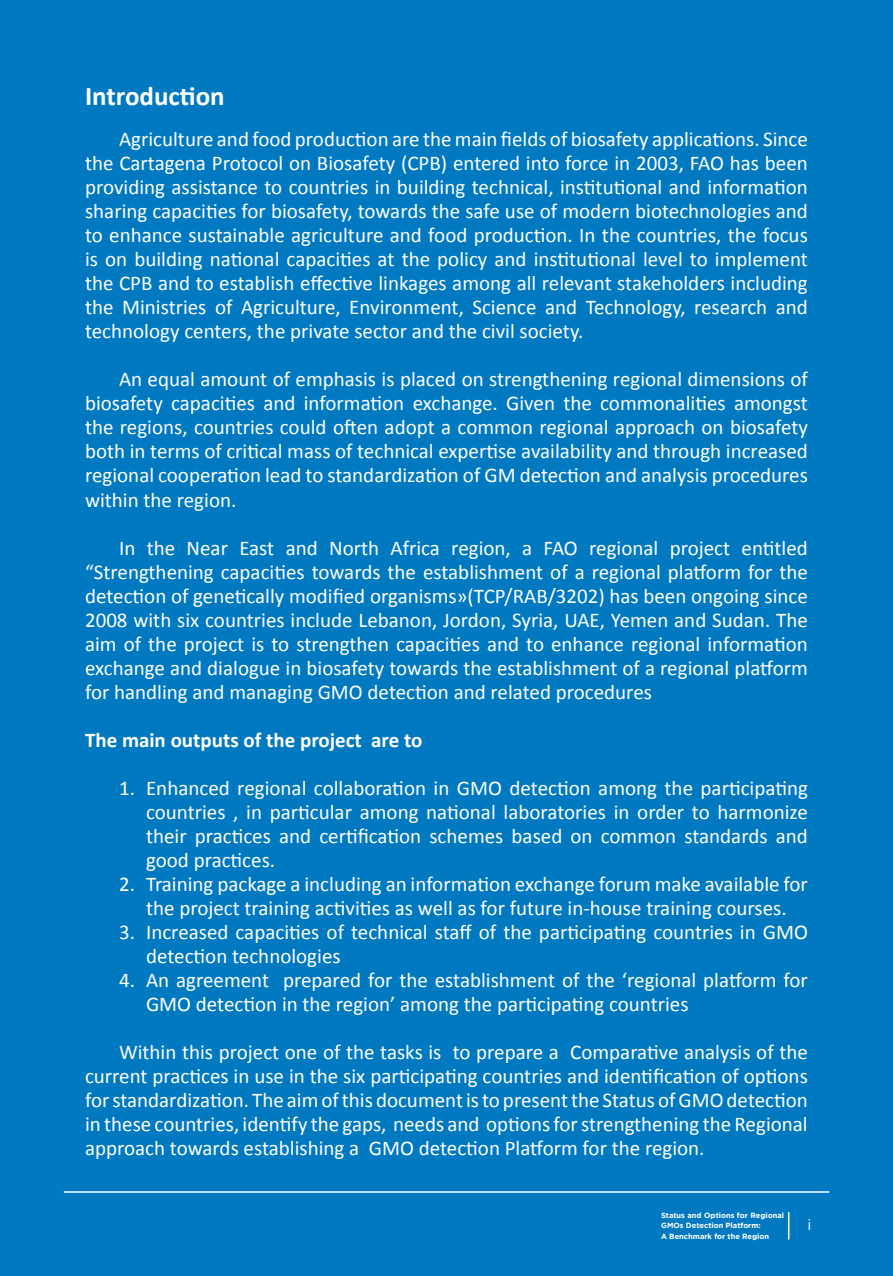
<style>
.page{position:relative;width:893px;height:1276px;background:#0079c1}
.page>*{position:absolute;margin:0;border:0;box-sizing:border-box;transform-origin:0 0}
.t1{font:700 27px "Calibri";color:#fff}
.t2{font:21px/24px "Calibri";color:#fff;text-align:justify}
.t3{font:700 21px "Calibri";color:#fff}
.t4{font:15px "Gotham";color:#fff}
.t5{font:700 7.5px/10.5px "Gotham";color:#fff}
</style>
<div class="page">
<svg style="left:788px;top:1212px;width:1px;height:27px"></svg>
<hr style="left:64px;top:1191px;width:765px;height:1px;background:#fff">
<h2 class="t1" style="left:85px;top:80px;width:141px">Introduction</h2>
<p class="t2" style="left:85px;top:126px;width:724px;text-indent:34px">Agriculture and food production are the main fields of biosafety applications. Since the Cartagena Protocol on Biosafety (CPB) entered into force in 2003, FAO has been providing assistance to countries in building technical, institutional and information sharing capacities for biosafety, towards the safe use of modern biotechnologies and to enhance sustainable agriculture and food production. In the countries, the focus is on building national capacities at the policy and institutional level to implement the CPB and to establish effective linkages among all relevant stakeholders including the Ministries of Agriculture, Environment, Science and Technology, research and technology centers, the private sector and the civil society.</p>
<p class="t2" style="left:85px;top:366px;width:724px;text-indent:34px">An equal amount of emphasis is placed on strengthening regional dimensions of biosafety capacities and information exchange. Given the commonalities amongst the regions, countries could often adopt a common regional approach on biosafety both in terms of critical mass of technical expertise availability and through increased regional cooperation lead to standardization of GM detection and analysis procedures within the region.</p>
<p class="t2" style="left:85px;top:534px;width:724px;text-indent:34px">In the Near East and North Africa region, a FAO regional project entitled “Strengthening capacities towards the establishment of a regional platform for the detection of genetically modified organisms»(TCP/RAB/3202) has been ongoing since 2008 with six countries include Lebanon, Jordon, Syria, UAE, Yemen and Sudan. The aim of the project is to strengthen capacities and to enhance regional information exchange and dialogue in biosafety towards the establishment of a regional platform for handling and managing GMO detection and related procedures</p>
<h3 class="t3" style="left:85px;top:726px;width:339px">The main outputs of the project are to</h3>
<p class="t2" style="left:146px;top:774px;width:663px;text-indent:-27px">1. Enhanced regional collaboration in GMO detection among the participating countries , in particular among national laboratories in order to harmonize their practices and certification schemes based on common standards and good practices.</p>
<p class="t2" style="left:119px;top:870px;width:690px;text-align:center">2. Training package a including an information exchange forum make available for the project training activities as well as for future in-house training courses.</p>
<p class="t2" style="left:146px;top:918px;width:663px;text-indent:-27px">3. Increased capacities of technical staff of the participating countries in GMO detection technologies</p>
<p class="t2" style="left:146px;top:966px;width:663px;text-indent:-27px">4. An agreement prepared for the establishment of the ‘regional platform for<br>GMO detection in the region’ among the participating countries</p>
<p class="t2" style="left:85px;top:1038px;width:724px;text-indent:34px">Within this project one of the tasks is to prepare a Comparative analysis of the current practices in use in the six participating countries and identification of options for standardization. The aim of this document is to present the Status of GMO detection in these countries, identify the gaps, needs and options for strengthening the Regional approach towards establishing a GMO detection Platform for the region.</p>
<p class="t5" style="left:661px;top:1209px;width:125px">Status and Options for Regional<br>GMOs Detection Platform:<br>A Benchmark for the Region</p>
<p class="t4" style="left:807px;top:1216px;width:5px">i</p>
</div>
